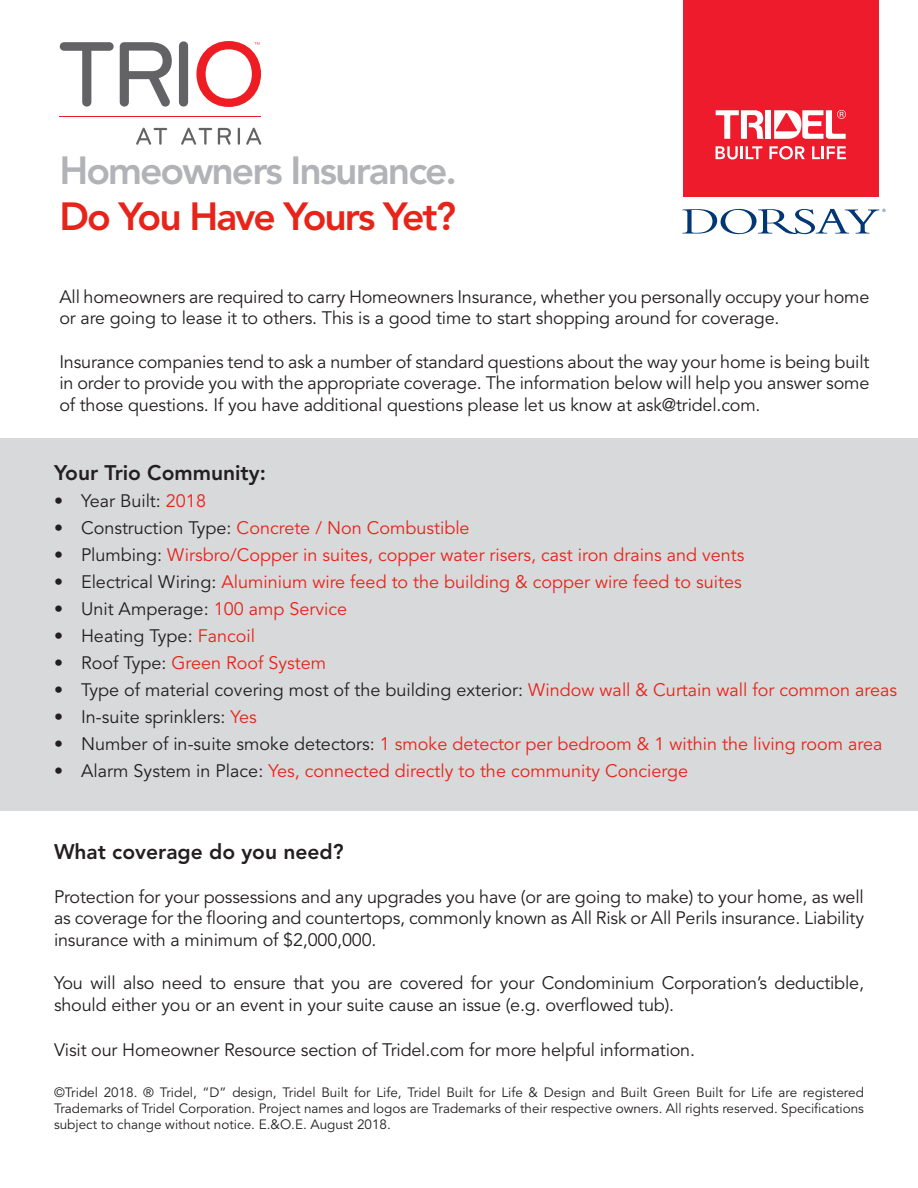
<style>
.page{position:relative;width:918px;height:1188px;background:#fff}
.page>*{position:absolute;margin:0;border:0;box-sizing:border-box;transform-origin:0 0}
.t1{font:800 39px "Avenir LT Std";letter-spacing:-.05em;color:#b2b3b7}
.t2{font:800 39px "Avenir LT Std";letter-spacing:-.05em;color:#e72419}
.t3{font:800 21px "Avenir LT Std";color:#231f20}
.t4{font:18px/21.6px "Avenir LT Std";letter-spacing:-.01em;color:#231f20}
.t5{font:18px "Avenir LT Std";color:#e72419}
.t6{font:13.5px/16.2px "Avenir LT Std";color:#231f20;text-align:justify}
.s1{color:#e72419}
.s2{color:#231f20}
</style>
<div class="page">
<div style="left:0;top:438px;width:918px;height:373px;background:#d8d9db"></div>
<div style="left:684px;top:0;width:195px;height:196px;background:#ee1b2c"></div>
<svg style="left:683px;top:209px;width:203px;height:25px"></svg>
<svg style="left:716px;top:146px;width:46px;height:14px"></svg>
<svg style="left:769px;top:146px;width:36px;height:14px"></svg>
<svg style="left:812px;top:146px;width:34px;height:13px"></svg>
<svg style="left:716px;top:110px;width:48px;height:29px"></svg>
<div style="left:765px;top:110px;width:6px;height:29px;background:#fff"></div>
<svg style="left:774px;top:110px;width:72px;height:29px"></svg>
<svg style="left:136px;top:128px;width:31px;height:17px"></svg>
<svg style="left:181px;top:128px;width:31px;height:17px"></svg>
<svg style="left:218px;top:128px;width:13px;height:17px"></svg>
<svg style="left:238px;top:128px;width:2px;height:17px"></svg>
<svg style="left:246px;top:128px;width:15px;height:17px"></svg>
<hr style="left:59px;top:116px;width:202px;height:1px;background:#ee1d23">
<svg style="left:60px;top:42px;width:54px;height:65px"></svg>
<svg style="left:120px;top:42px;width:52px;height:65px"></svg>
<div style="left:179px;top:41px;width:9px;height:66px;background:#636366;border-radius:5px"></div>
<svg style="left:196px;top:41px;width:65px;height:66px"></svg>
<p class="t1" style="left:59px;top:147px;width:399px">Homeowners Insurance.</p>
<p class="t2" style="left:59px;top:194px;width:398px">Do You Have Yours Yet?</p>
<p class="t4" style="left:59px;top:286px;width:811px">All homeowners are required to carry Homeowners Insurance, whether you personally occupy your home or are going to lease it to others. This is a good time to start shopping around for coverage.</p>
<p class="t4" style="left:59px;top:351px;width:812px;text-align:justify">Insurance companies tend to ask a number of standard questions about the way your home is being built in order to provide you with the appropriate coverage. The information below will help you answer some of those questions. If you have additional questions please let us know at ask@tridel.com.</p>
<p class="t3" style="left:54px;top:460px;width:213px">Your Trio Community:</p>
<p class="t4" style="left:54px;top:490px;width:154px">• Year Built: <span class="s1">2018</span></p>
<p class="t5" style="left:54px;top:517px;width:417px"><span class="s2">• Construction Type:</span> Concrete / Non Combustible</p>
<p class="t5" style="left:54px;top:544px;width:692px"><span class="s2">• Plumbing:</span> Wirsbro/Copper in suites, copper water risers, cast iron drains and vents</p>
<p class="t5" style="left:54px;top:571px;width:689px"><span class="s2">• Electrical Wiring:</span> Aluminium wire feed to the building &amp; copper wire feed to suites</p>
<p class="t4" style="left:54px;top:598px;width:295px">• Unit Amperage: <span class="s1">100 amp Service</span></p>
<p class="t4" style="left:54px;top:625px;width:203px">• Heating Type: <span class="s1">Fancoil</span></p>
<p class="t5" style="left:54px;top:652px;width:274px"><span class="s2">• Roof Type:</span> Green Roof System</p>
<p class="t4" style="left:54px;top:679px;width:845px">• Type of material covering most of the building exterior: <span class="s1">Window wall &amp; Curtain wall for common areas</span></p>
<p class="t4" style="left:54px;top:706px;width:204px">• In-suite sprinklers: <span class="s1">Yes</span></p>
<p class="t5" style="left:54px;top:733px;width:830px"><span class="s2">• Number of in-suite smoke detectors:</span> 1 smoke detector per bedroom &amp; 1 within the living room area</p>
<p class="t5" style="left:54px;top:760px;width:636px"><span class="s2">• Alarm System in Place:</span> Yes, connected directly to the community Concierge</p>
<p class="t3" style="left:54px;top:840px;width:291px">What coverage do you need?</p>
<p class="t4" style="left:54px;top:886px;width:812px;text-align:justify">Protection for your possessions and any upgrades you have (or are going to make) to your home, as well as coverage for the flooring and countertops, commonly known as All Risk or All Perils insurance. Liability insurance with a minimum of $2,000,000.</p>
<p class="t4" style="left:54px;top:973px;width:812px">You will also need to ensure that you are covered for your Condominium Corporation’s deductible, should either you or an event in your suite cause an issue (e.g. overflowed tub).</p>
<p class="t4" style="left:54px;top:1039px;width:643px">Visit our Homeowner Resource section of Tridel.com for more helpful information.</p>
<p class="t6" style="left:54px;top:1084px;width:812px">©Tridel 2018. ® Tridel, “D” design, Tridel Built for Life, Tridel Built for Life &amp; Design and Built Green Built for Life are registered Trademarks of Tridel Corporation. Project names and logos are Trademarks of their respective owners. All rights reserved. Specifications subject to change without notice. E.&amp;O.E. August 2018.</p>
</div>
